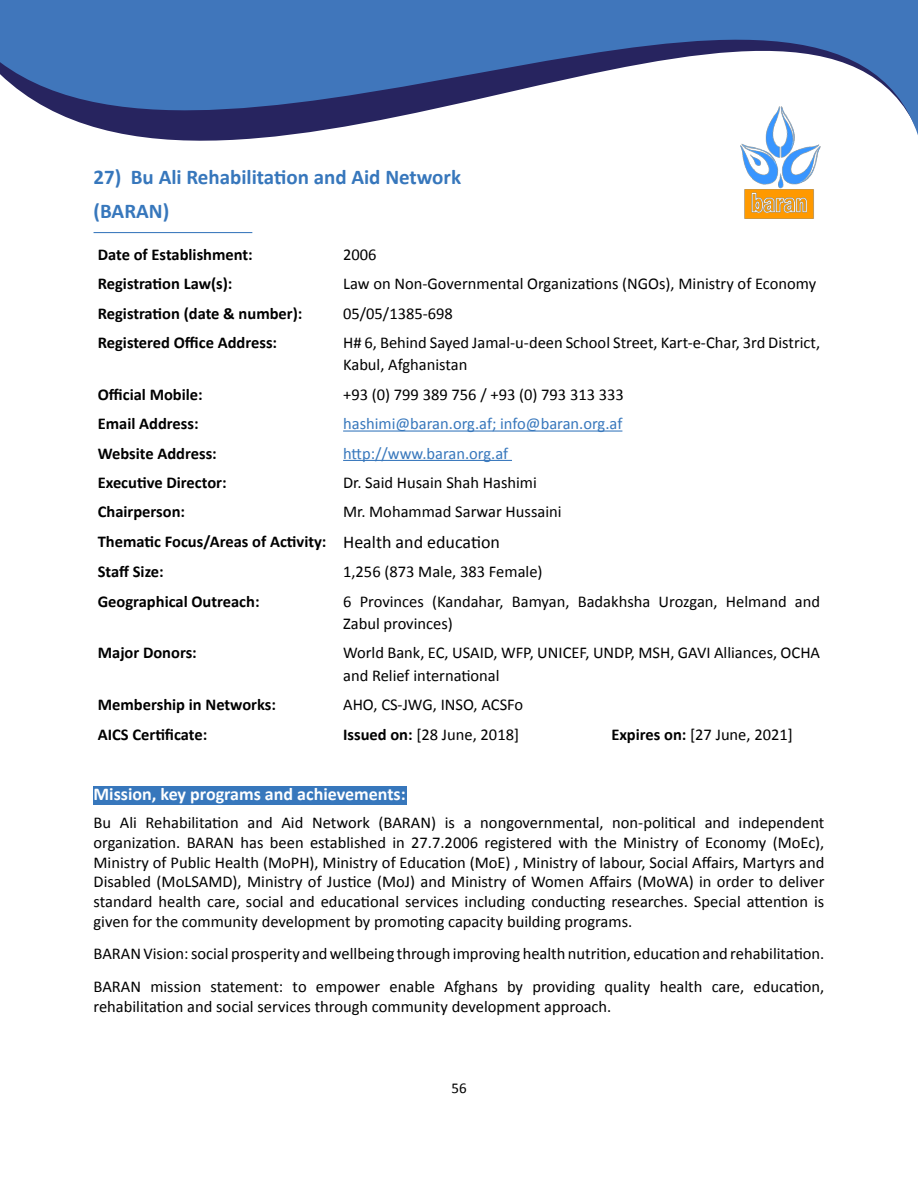
<style>
.page{position:relative;width:918px;height:1188px;background:#fff}
.page>*{position:absolute;margin:0;border:0;box-sizing:border-box;transform-origin:0 0}
.t1{font:700 21px/33.8px "Calibri";color:#3777bc}
.t2{font:700 18px "Calibri";color:#fff}
.t3{font:18px "Calibri";color:#000}
.t4{font:16.5px/19.8px "Calibri";color:#000}
.t5{font:700 16.5px "Calibri";color:#000}
.t6{font:16.5px "Calibri";color:#3777bc}
.t7{font:15px "Calibri";color:#000}
.s1{font-weight:700}
</style>
<div class="page">
<svg style="left:0;top:0;width:918px;height:148px;fill:#4076bb"></svg>
<hr style="left:343px;top:431px;width:279px;height:1px;background:#3777bc">
<hr style="left:343px;top:460px;width:169px;height:1px;background:#3777bc">
<hr style="left:94px;top:232px;width:158px;height:1px;background:#3777bc">
<div style="left:94px;top:787px;width:313px;height:18px;background:#3777bc"></div>
<img style="left:741px;top:106px;width:83px;height:113px">
<p class="t1" style="left:94px;top:159px;width:77px">27) (BARAN(</p>
<p class="t1" style="left:131px;top:159px;width:332px">Bu Ali Rehabilitation and Aid Network</p>
<p class="t5" style="left:98px;top:244px;width:157px">Date of Establishment:</p>
<p class="t4" style="left:343px;top:244px;width:35px">2006</p>
<p class="t5" style="left:98px;top:273px;width:136px">Registration L a w :)s(</p>
<p class="t4" style="left:343px;top:273px;width:475px">Law on Non-Governmental Organizations (NGOs ,) Ministry of Economy</p>
<p class="t5" style="left:98px;top:303px;width:206px">Registration (date &amp; number :(</p>
<p class="t4" style="left:343px;top:302px;width:111px">05/05/1385-698</p>
<p class="t5" style="left:98px;top:332px;width:181px">Registered Office Address:</p>
<p class="t4" style="left:343px;top:332px;width:479px">H# 6, Behind Sayed Jamal -u- deen School Street, Kart -e- Char 3, rd District,</p>
<p class="t5" style="left:98px;top:384px;width:107px">Official Mobile:</p>
<p class="t4" style="left:343px;top:349px;width:282px;line-height:29.4px">Kabul, Afghanistan<br>+93 (0) 799 389 756 / +93 (0) 793 313 333</p>
<p class="t5" style="left:98px;top:413px;width:102px">Email Address:</p>
<p class="t6" style="left:343px;top:413px;width:281px">hashimi@baran.org.af; info@baran.org.af</p>
<p class="t5" style="left:98px;top:443px;width:121px">Website Address:</p>
<p class="t6" style="left:343px;top:443px;width:167px">http://www.baran.org.af</p>
<p class="t5" style="left:98px;top:472px;width:130px">Executive Director:</p>
<p class="t4" style="left:343px;top:472px;width:195px">Dr. Said Husain Shah Hashimi</p>
<p class="t5" style="left:98px;top:502px;width:89px">Chairperson:</p>
<p class="t4" style="left:343px;top:501px;width:220px">Mr. Mohammad Sarwar Hussaini</p>
<p class="t5" style="left:98px;top:531px;width:230px">Thematic Focus/Areas of Activity:</p>
<p class="t3" style="left:343px;top:531px;width:158px">Health and education</p>
<p class="t5" style="left:98px;top:562px;width:68px">Staff Size:</p>
<p class="t4" style="left:343px;top:561px;width:201px">1,256 (873 Male, 383 Female(</p>
<p class="t5" style="left:98px;top:591px;width:163px">Geographical Outreach:</p>
<p class="t4" style="left:343px;top:590px;width:10px">6</p>
<p class="t4" style="left:360px;top:590px;width:66px">Provinces</p>
<p class="t4" style="left:432px;top:590px;width:73px">(Kandahar,</p>
<p class="t4" style="left:512px;top:590px;width:59px">Bamyan,</p>
<p class="t4" style="left:578px;top:590px;width:74px">Badakhsha</p>
<p class="t4" style="left:659px;top:590px;width:61px">Urozgan,</p>
<p class="t4" style="left:726px;top:590px;width:62px">Helmand</p>
<p class="t4" style="left:795px;top:590px;width:27px">and</p>
<p class="t5" style="left:98px;top:643px;width:101px">Major Donors:</p>
<p class="t4" style="left:343px;top:608px;width:479px;line-height:29.4px">Zabul provinces(<br>World Bank, EC, USAID, WFP, UNICEF, UNDP, MSH, GAVI Alliances, OCHA</p>
<p class="t5" style="left:98px;top:695px;width:180px">Membership in Networks:</p>
<p class="t4" style="left:343px;top:660px;width:182px;line-height:29.4px">and Relief international<br>AHO, CS-JWG, INSO, ACSFo</p>
<p class="t5" style="left:98px;top:724px;width:111px">AICS Certificate:</p>
<p class="t4" style="left:343px;top:724px;width:178px"><span class="s1">Issued on</span> [<span class="s1">:</span> 28 June, 2018]</p>
<p class="t4" style="left:611px;top:724px;width:183px"><span class="s1">Expires on</span> [<span class="s1">:</span> 27 June, 2021[</p>
<p class="t2" style="left:94px;top:783px;width:314px">Mission, key programs and achievements:</p>
<p class="t4" style="left:379px;top:812px;width:59px">(BARAN)</p>
<p class="t4" style="left:120px;top:812px;width:19px">Ali</p>
<p class="t4" style="left:146px;top:812px;width:95px">Rehabilitation</p>
<p class="t4" style="left:312px;top:812px;width:59px">Network</p>
<p class="t4" style="left:480px;top:812px;width:125px">nongovernmental,</p>
<p class="t4" style="left:612px;top:812px;width:85px">non-political</p>
<p class="t4" style="left:247px;top:812px;width:27px">and</p>
<p class="t4" style="left:281px;top:812px;width:23px">Aid</p>
<p class="t4" style="left:705px;top:812px;width:27px">and</p>
<p class="t4" style="left:739px;top:812px;width:87px">independent</p>
<p class="t4" style="left:445px;top:812px;width:12px">is</p>
<p class="t4" style="left:94px;top:812px;width:732px">Bu<br>organization. BARAN has been established in 27.7.2006 registered with the Ministry of Economy (MoEc ,( Ministry of Public Health (MoPH ,) Ministry of Education (MoE ,) Ministry of labour, Social Affairs, Martyrs and Disabled (MoLSAMD ,) Ministry of Justice (MoJ) and Ministry of Women Affairs (MoWA) in order to deliver standard health care, social and educational services including conducting researches. Special attention is given for the community development by promoting capacity building programs.</p>
<p class="t4" style="left:94px;top:937px;width:732px;line-height:32.5px;text-align:right">BARANVision:socialprosperityandwellbeingthroughimprovinghealthnutrition,educationandrehabilitation. education,</p>
<p class="t4" style="left:464px;top:812px;width:9px">a</p>
<p class="t4" style="left:444px;top:976px;width:55px">Afghans</p>
<p class="t4" style="left:390px;top:976px;width:47px">enable</p>
<p class="t4" style="left:507px;top:976px;width:18px">by</p>
<p class="t4" style="left:605px;top:976px;width:47px">quality</p>
<p class="t4" style="left:660px;top:976px;width:44px">health</p>
<p class="t4" style="left:532px;top:976px;width:64px">providing</p>
<p class="t4" style="left:150px;top:976px;width:53px">mission</p>
<p class="t4" style="left:94px;top:976px;width:519px">BARAN<br>rehabilitation and social services through community development approach.</p>
<p class="t4" style="left:211px;top:976px;width:74px">statement:</p>
<p class="t4" style="left:293px;top:976px;width:16px">to</p>
<p class="t4" style="left:316px;top:976px;width:66px">empower</p>
<p class="t4" style="left:712px;top:976px;width:34px">care,</p>
<p class="t7" style="left:451px;top:1079px;width:17px">56</p>
</div>
